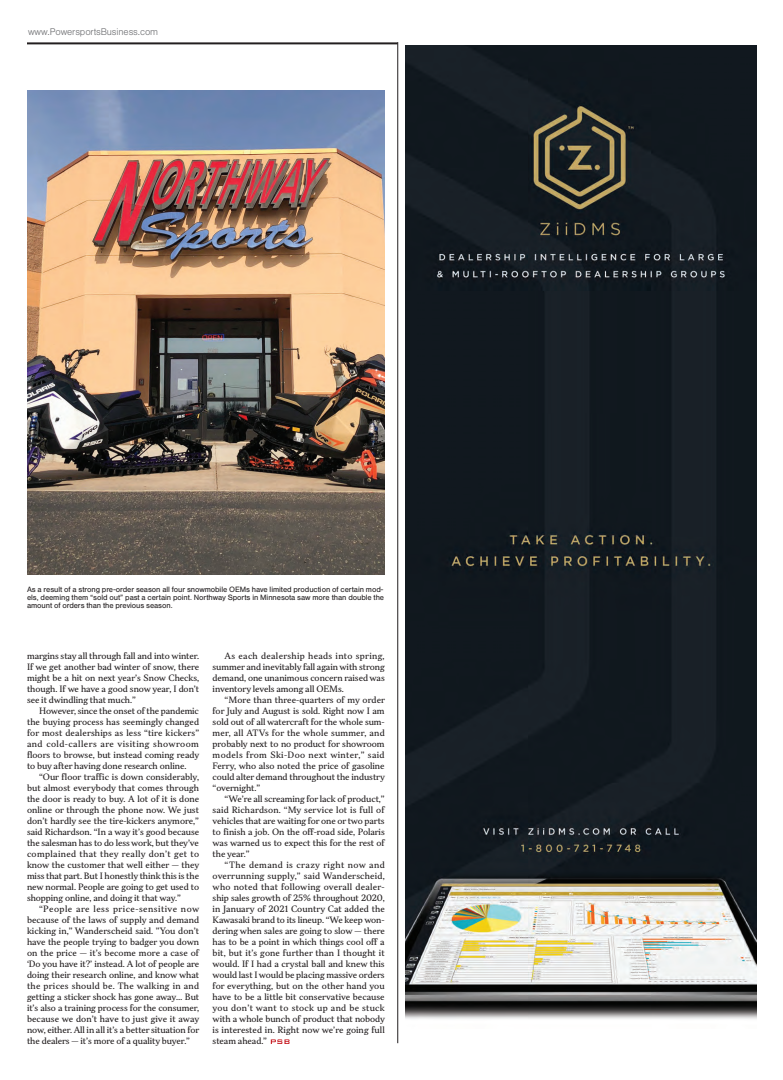
<style>
.page{position:relative;width:783px;height:1080px;background:#fff}
.page>*{position:absolute;margin:0;border:0;box-sizing:border-box;transform-origin:0 0}
.t1{font:300 10px "Nimbus San";letter-spacing:-.01em;color:#6c6d70}
.Body_Copy{font:8.3px/11px "TT Jenevers";letter-spacing:-.01em;color:#231f20;text-align:justify}
.t2{font:8px/8px "Nimbus San";letter-spacing:-.01em;color:#231f20}
</style>
<div class="page">
<svg style="left:271px;top:1039px;width:19px;height:5px"></svg>
<img style="left:27px;top:90px;width:358px;height:485px">
<hr style="left:27px;top:42px;width:371px;height:2px;background:#231f20">
<hr style="left:398px;top:42px;width:1px;height:1001px;background:#231f20">
<img style="left:406px;top:45px;width:350px;height:974px">
<p class="t1" style="left:28px;top:26px;width:132px">www.PowersportsBusiness.com</p>
<p class="t2" style="left:27px;top:586px;width:359px">As a result of a strong pre-order season all four snowmobile OEMs have limited production of certain mod&shy;els, deeming them “sold out” past a certain point. Northway Sports in Minnesota saw more than double the amount of orders than the previous season.</p>
<p class="Body_Copy" style="left:27px;top:651px;width:174px">margins stay all through fall and into winter.<br>If we get another bad winter of snow, there might be a hit on next year’s Snow Checks, though. If we have a good snow year, I don’t see it dwindling that much.”</p>
<p class="Body_Copy" style="left:27px;top:705px;width:174px;text-indent:12px">However, since the onset of the pandemic the buying process has seemingly changed for most dealerships as less “tire kickers” and cold-callers are visiting showroom floors to browse, but instead coming ready to buy after having done research online.</p>
<p class="Body_Copy" style="left:27px;top:771px;width:174px;text-indent:12px">“Our floor traffic is down considerably, but almost everybody that comes through the door is ready to buy. A lot of it is done online or through the phone now. We just don’t hardly see the tire-kickers anymore,” said Richardson. “In a way it’s good because the salesman has to do less work, but they’ve complained that they really don’t get to know the customer that well either — they miss that part. But I honestly think this is the new normal. People are going to get used to shopping online, and doing it that way.”</p>
<p class="Body_Copy" style="left:27px;top:903px;width:174px;text-indent:12px">“People are less price-sensitive now because of the laws of supply and demand kicking in,” Wanderscheid said. ”You don’t have the people trying to badger you down on the price — it’s become more a case of ‘Do you have it?’ instead. A lot of people are doing their research online, and know what the prices should be. The walking in and getting a sticker shock has gone away… But it’s also a training process for the consumer, because we don’t have to just give it away now, either. All in all it’s a better situation for the dealers — it’s more of a quality buyer.”</p>
<p class="Body_Copy" style="left:213px;top:650px;width:174px;text-indent:12px">As each dealership heads into spring, summer and inevitably fall again with strong demand, one unanimous concern raised was inventory levels among all OEMs.</p>
<p class="Body_Copy" style="left:213px;top:694px;width:174px;text-indent:12px">“More than three-quarters of my order for July and August is sold. Right now I am sold out of all watercraft for the whole sum&shy;mer, all ATVs for the whole summer, and probably next to no product for showroom models from Ski-Doo next winter,” said Ferry, who also noted the price of gasoline could alter demand throughout the industry “overnight.”</p>
<p class="Body_Copy" style="left:213px;top:793px;width:174px;text-indent:12px">“We’re all screaming for lack of product,” said Richardson. “My service lot is full of vehicles that are waiting for one or two parts to finish a job. On the off-road side, Polaris was warned us to expect this for the rest of the year.”</p>
<p class="Body_Copy" style="left:213px;top:859px;width:174px;text-indent:12px">“The demand is crazy right now and overrunning supply,” said Wanderscheid, who noted that following overall dealer&shy;ship sales growth of 25% throughout 2020, in January of 2021 Country Cat added the Kawasaki brand to its lineup. “We keep won&shy;dering when sales are going to slow — there has to be a point in which things cool off a bit, but it’s gone further than I thought it would. If I had a crystal ball and knew this would last I would be placing massive orders for everything, but on the other hand you have to be a little bit conservative because you don’t want to stock up and be stuck with a whole bunch of product that nobody is interested in. Right now we’re going full steam ahead.”</p>
</div>
